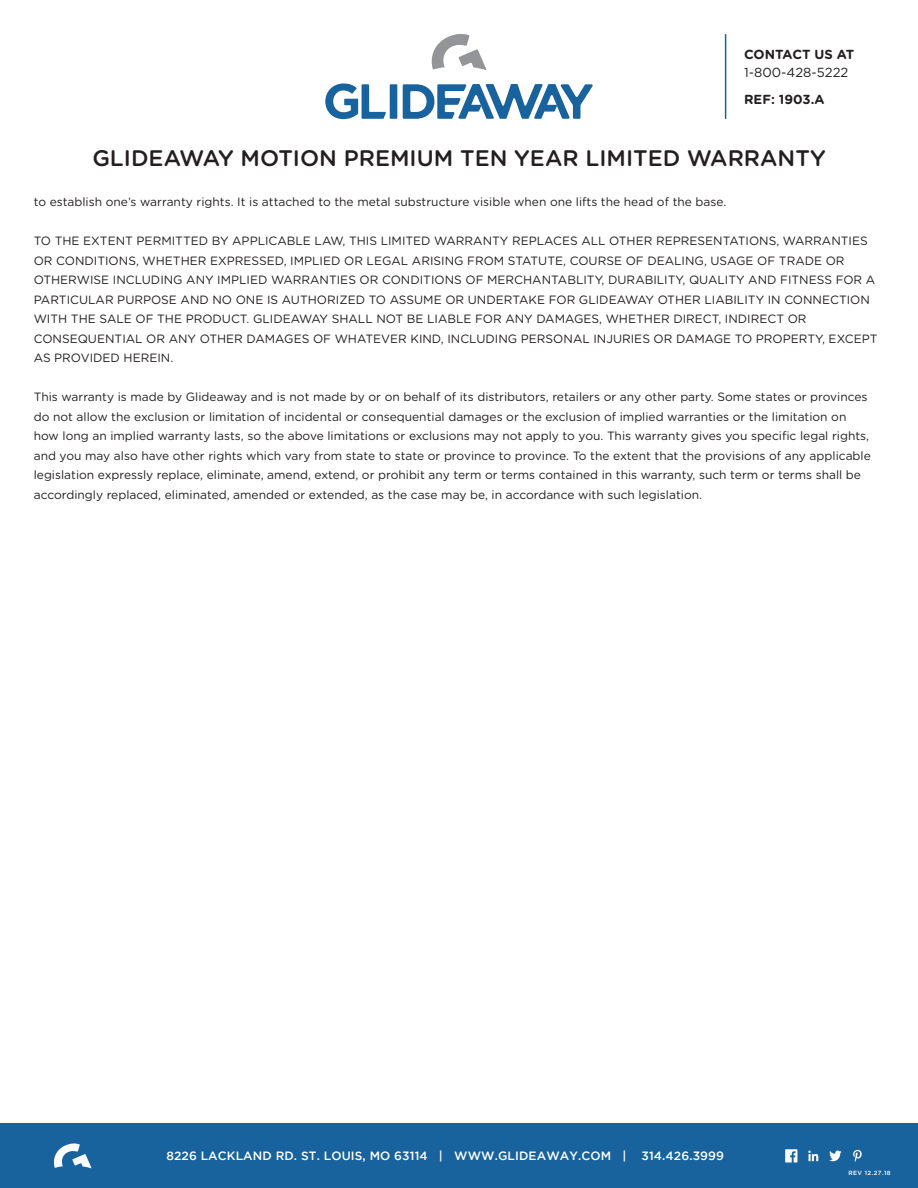
<style>
.page{position:relative;width:918px;height:1188px;background:#fff}
.page>*{position:absolute;margin:0;border:0;box-sizing:border-box;transform-origin:0 0}
.t1{font:500 22.5px "Gotham Rounded";color:#231f20}
.t2{font:700 13.2px "Gotham Rounded";color:#231f20}
.t3{font:13.2px "Gotham Rounded";color:#231f20}
.t4{font:12px/19.5px "Gotham Rounded";color:#231f20}
.t5{font:500 12px "Gotham";letter-spacing:.01em;color:#fff}
.t6{font:500 6px "Gotham";letter-spacing:.075em;color:#fff}
</style>
<div class="page">
<hr style="left:725px;top:35px;width:1px;height:83px;background:#19639e">
<div style="left:0;top:1124px;width:918px;height:64px;background:#18639d"></div>
<svg style="left:53px;top:1143px;width:38px;height:25px"></svg>
<svg style="left:853px;top:1150px;width:9px;height:12px"></svg>
<svg style="left:785px;top:1149px;width:12px;height:13px"></svg>
<svg style="left:808px;top:1151px;width:10px;height:10px"></svg>
<svg style="left:829px;top:1151px;width:13px;height:10px"></svg>
<svg style="left:325px;top:83px;width:268px;height:36px"></svg>
<svg style="left:431px;top:33px;width:55px;height:37px"></svg>
<p class="t2" style="left:744px;top:49px;width:112px">CONTACT US AT</p>
<p class="t3" style="left:744px;top:67px;width:106px">1-800-428-5222</p>
<p class="t2" style="left:744px;top:94px;width:82px">REF: 1903.A</p>
<h1 class="t1" style="left:92px;top:148px;width:735px">GLIDEAWAY MOTION PREMIUM TEN YEAR LIMITED WARRANTY</h1>
<p class="t4" style="left:34px;top:193px;width:694px">to establish one’s warranty rights. It is attached to the metal substructure visible when one lifts the head of the base.</p>
<p class="t4" style="left:34px;top:232px;width:845px">TO THE EXTENT PERMITTED BY APPLICABLE LAW, THIS LIMITED WARRANTY REPLACES ALL OTHER REPRESENTATIONS, WARRANTIES OR CONDITIONS, WHETHER EXPRESSED, IMPLIED OR LEGAL ARISING FROM STATUTE, COURSE OF DEALING, USAGE OF TRADE OR OTHERWISE INCLUDING ANY IMPLIED WARRANTIES OR CONDITIONS OF MERCHANTABLITY, DURABILITY, QUALITY AND FITNESS FOR A PARTICULAR PURPOSE AND NO ONE IS AUTHORIZED TO ASSUME OR UNDERTAKE FOR GLIDEAWAY OTHER LIABILITY IN CONNECTION WITH THE SALE OF THE PRODUCT. GLIDEAWAY SHALL NOT BE LIABLE FOR ANY DAMAGES, WHETHER DIRECT, INDIRECT OR CONSEQUENTIAL OR ANY OTHER DAMAGES OF WHATEVER KIND, INCLUDING PERSONAL INJURIES OR DAMAGE TO PROPERTY, EXCEPT AS PROVIDED HEREIN.</p>
<p class="t4" style="left:34px;top:388px;width:839px">This warranty is made by Glideaway and is not made by or on behalf of its distributors, retailers or any other party. Some states or provinces do not allow the exclusion or limitation of incidental or consequential damages or the exclusion of implied warranties or the limitation on how long an implied warranty lasts, so the above limitations or exclusions may not apply to you. This warranty gives you specific legal rights, and you may also have other rights which vary from state to state or province to province. To the extent that the provisions of any applicable legislation expressly replace, eliminate, amend, extend, or prohibit any term or terms contained in this warranty, such term or terms shall be accordingly replaced, eliminated, amended or extended, as the case may be, in accordance with such legislation.</p>
<p class="t5" style="left:166px;top:1151px;width:559px">8226 LACKLAND RD. ST. LOUIS, MO 63114 | WWW.GLIDEAWAY.COM | 314.426.3999</p>
<p class="t6" style="left:848px;top:1170px;width:44px">REV 12.27.18</p>
</div>
